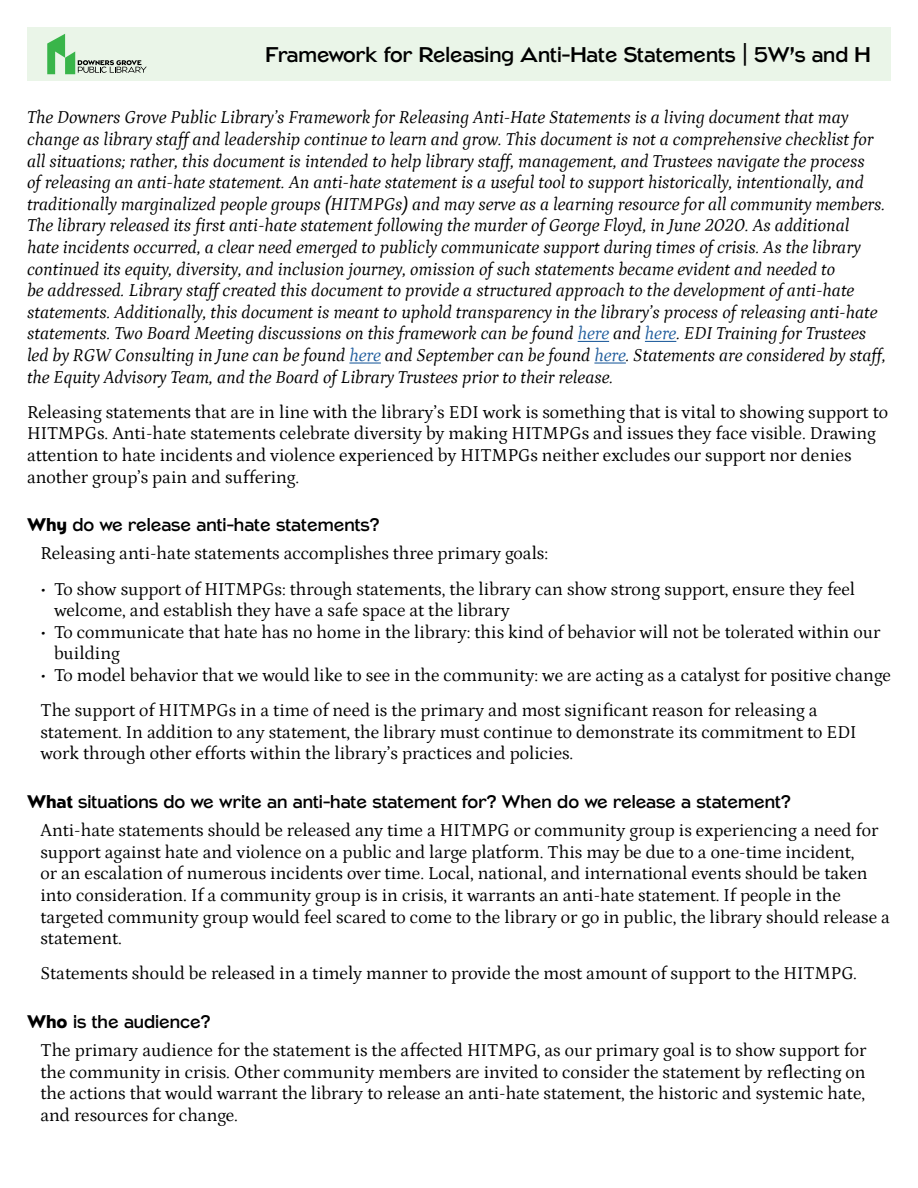
<style>
.page{position:relative;width:918px;height:1188px;background:#fff}
.page>*{position:absolute;margin:0;border:0;box-sizing:border-box;transform-origin:0 0}
.t1{font:21px "Naked Power Bk";color:#000}
.t2{font:18px/21.6px "Petrona";color:#000}
.t3{font:italic 18px/21.6px "Petrona";color:#000}
.t4{font:18px "Naked Power Bk";color:#000}
.s1{color:#215e9e}
.s2{font-family:"Naked Power Rg";font-weight:700}
</style>
<div class="page">
<hr style="left:578px;top:341px;width:31px;height:1px;background:#215e9e">
<hr style="left:645px;top:341px;width:31px;height:1px;background:#215e9e">
<hr style="left:349px;top:362px;width:32px;height:2px;background:#215e9e">
<hr style="left:594px;top:362px;width:32px;height:2px;background:#215e9e">
<div style="left:27px;top:27px;width:864px;height:54px;background:#eaf5e8"></div>
<svg style="left:47px;top:34px;width:100px;height:40px"></svg>
<p class="t1" style="left:265px;top:42px;width:607px">Framework for Releasing Anti-Hate Statements | 5W’s and H</p>
<p class="t3" style="left:27px;top:105px;width:860px">The Downers Grove Public Library’s Framework for Releasing Anti-Hate Statements is a living document that may change as library staff and leadership continue to learn and grow. This document is not a comprehensive checklist for all situations; rather, this document is intended to help library staff, management, and Trustees navigate the process<br>of releasing an anti-hate statement. An anti-hate statement is a useful tool to support historically, intentionally, and traditionally marginalized people groups (HITMPGs) and may serve as a learning resource for all community members.<br>The library released its first anti-hate statement following the murder of George Floyd, in June 2020. As additional hate incidents occurred, a clear need emerged to publicly communicate support during times of crisis. As the library continued its equity, diversity, and inclusion journey, omission of such statements became evident and needed to<br>be addressed. Library staff created this document to provide a structured approach to the development of anti-hate statements. Additionally, this document is meant to uphold transparency in the library’s process of releasing anti-hate statements. Two Board Meeting discussions on this framework can be found <span class="s1">here</span> and <span class="s1">here</span>. EDI Training for Trustees led by RGW Consulting in June can be found <span class="s1">here</span> and September can be found <span class="s1">here</span>. Statements are considered by staff, the Equity Advisory Team, and the Board of Library Trustees prior to their release.</p>
<p class="t2" style="left:27px;top:400px;width:863px">Releasing statements that are in line with the library’s EDI work is something that is vital to showing support to HITMPGs. Anti-hate statements celebrate diversity by making HITMPGs and issues they face visible. Drawing attention to hate incidents and violence experienced by HITMPGs neither excludes our support nor denies another group’s pain and suffering.</p>
<p class="t4" style="left:27px;top:514px;width:354px"><span class="s2">Why</span> do we release anti-hate statements?</p>
<p class="t2" style="left:40px;top:541px;width:509px">Releasing anti-hate statements accomplishes three primary goals:</p>
<p class="t2" style="left:54px;top:577px;width:803px;text-indent:-14px">• To show support of HITMPGs: through statements, the library can show strong support, ensure they feel welcome, and establish they have a safe space at the library</p>
<p class="t2" style="left:54px;top:620px;width:828px;text-indent:-14px">• To communicate that hate has no home in the library: this kind of behavior will not be tolerated within our building</p>
<p class="t2" style="left:40px;top:656px;width:852px;line-height:35.1px">• To model behavior that we would like to see in the community: we are acting as a catalyst for positive change<br>The support of HITMPGs in a time of need is the primary and most significant reason for releasing a</p>
<p class="t2" style="left:40px;top:720px;width:818px">statement. In addition to any statement, the library must continue to demonstrate its commitment to EDI work through other efforts within the library’s practices and policies.</p>
<p class="t4" style="left:27px;top:790px;width:765px"><span class="s2">What</span> situations do we write an anti-hate statement for? When do we release a statement?</p>
<p class="t2" style="left:40px;top:818px;width:851px">Anti-hate statements should be released any time a HITMPG or community group is experiencing a need for support against hate and violence on a public and large platform. This may be due to a one-time incident,<br>or an escalation of numerous incidents over time. Local, national, and international events should be taken into consideration. If a community group is in crisis, it warrants an anti-hate statement. If people in the targeted community group would feel scared to come to the library or go in public, the library should release a statement.</p>
<p class="t2" style="left:40px;top:961px;width:818px">Statements should be released in a timely manner to provide the most amount of support to the HITMPG.</p>
<p class="t4" style="left:27px;top:1011px;width:185px"><span class="s2">Who</span> is the audience?</p>
<p class="t2" style="left:40px;top:1038px;width:827px;text-align:justify">The primary audience for the statement is the affected HITMPG, as our primary goal is to show support for the community in crisis. Other community members are invited to consider the statement by reflecting on the actions that would warrant the library to release an anti-hate statement, the historic and systemic hate, and resources for change.</p>
</div>
